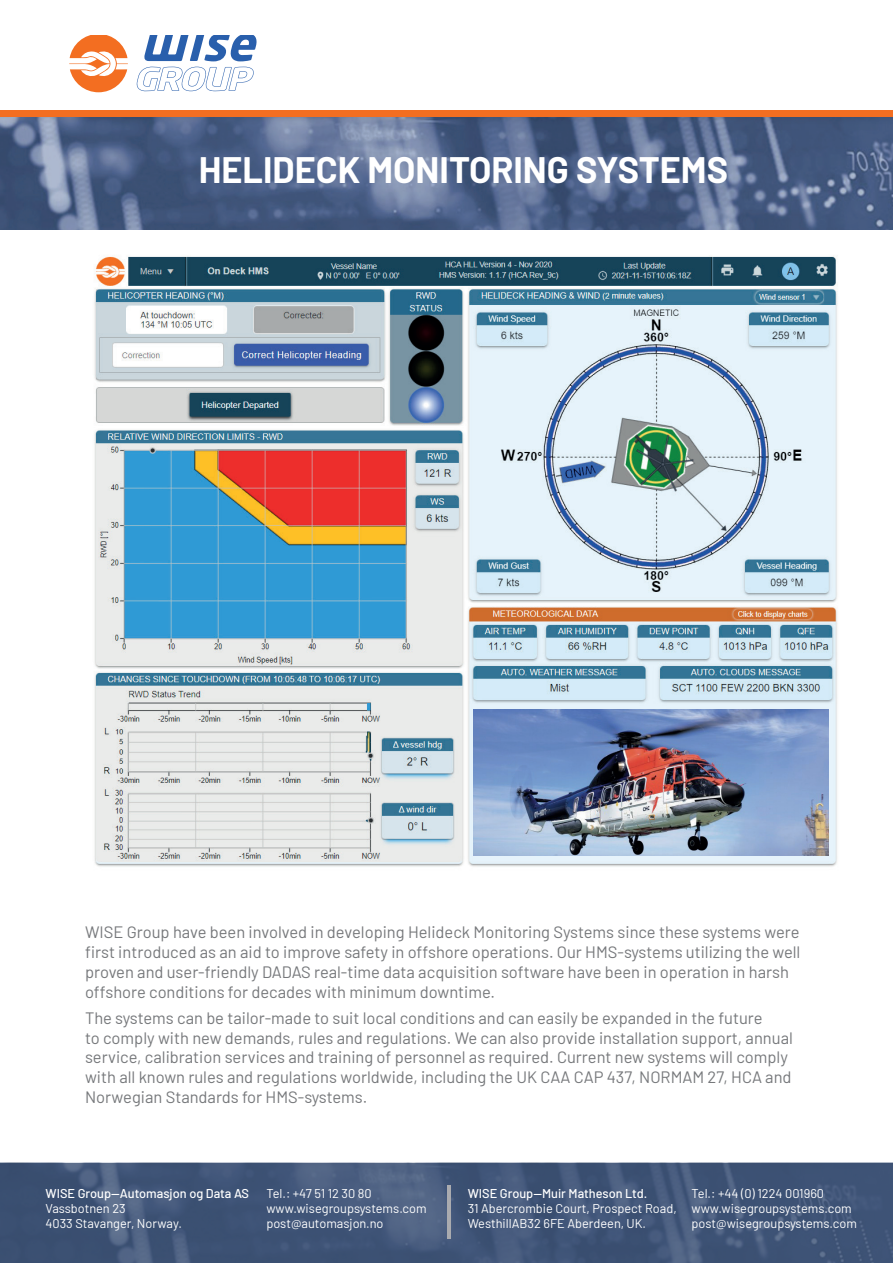
<style>
.page{position:relative;width:893px;height:1263px;background:#fff}
.page>*{position:absolute;margin:0;border:0;box-sizing:border-box;transform-origin:0 0}
.t1{font:700 36px "Barlow";color:#fff}
.t2{font:16.5px/19.8px "Barlow";color:#76787b}
.t3{font:12.75px/15.3px "Barlow";color:#fff}
.t4{font:500 12.75px "Barlow";color:#fff}
</style>
<div class="page">
<img style="left:94px;top:255px;width:744px;height:612px">
<svg style="left:144px;top:36px;width:113px;height:25px"></svg>
<svg style="left:136px;top:67px;width:118px;height:24px"></svg>
<svg style="left:69px;top:36px;width:59px;height:56px"></svg>
<svg style="left:0;top:117px;width:893px;height:113px;background:#53668b"></svg>
<svg style="left:0;top:1163px;width:893px;height:100px;background:#415678"></svg>
<hr style="left:447px;top:1185px;width:4px;height:53px;background:#aaabaf">
<div style="left:0;top:111px;width:893px;height:6px;background:#f36e21"></div>
<img style="left:474px;top:710px;width:354px;height:146px">
<h1 class="t1" style="left:199px;top:143px;width:531px">HELIDECK MONITORING SYSTEMS</h1>
<p class="t2" style="left:85px;top:921px;width:717px">WISE Group have been involved in developing Helideck Monitoring Systems since these systems were first introduced as an aid to improve safety in offshore operations. Our HMS-systems utilizing the well proven and user-friendly DADAS real-time data acquisition software have been in operation in harsh offshore conditions for decades with minimum downtime.</p>
<p class="t2" style="left:85px;top:1007px;width:709px">The systems can be tailor-made to suit local conditions and can easily be expanded in the future<br>to comply with new demands, rules and regulations. We can also provide installation support, annual service, calibration services and training of personnel as required. Current new systems will comply with all known rules and regulations worldwide, including the UK CAA CAP 437, NORMAM 27, HCA and Norwegian Standards for HMS-systems.</p>
<p class="t4" style="left:45px;top:1184px;width:205px">WISE Group—Automasjon og Data AS</p>
<p class="t3" style="left:45px;top:1200px;width:138px">Vassbotnen 23<br>4033 Stavanger, Norway.</p>
<p class="t3" style="left:266px;top:1184px;width:162px">Tel.: +47 51 12 30 80 www.wisegroupsystems.com post@automasjon.no</p>
<p class="t4" style="left:468px;top:1184px;width:181px">WISE Group—Muir Matheson Ltd.</p>
<p class="t3" style="left:468px;top:1200px;width:210px">31 Abercrombie Court, Prospect Road,<br>WesthillAB32 6FE Aberdeen, UK.</p>
<p class="t3" style="left:692px;top:1184px;width:167px">Tel.: +44 (0) 1224 001960 www.wisegroupsystems.com post@wisegroupsystems.com</p>
</div>
